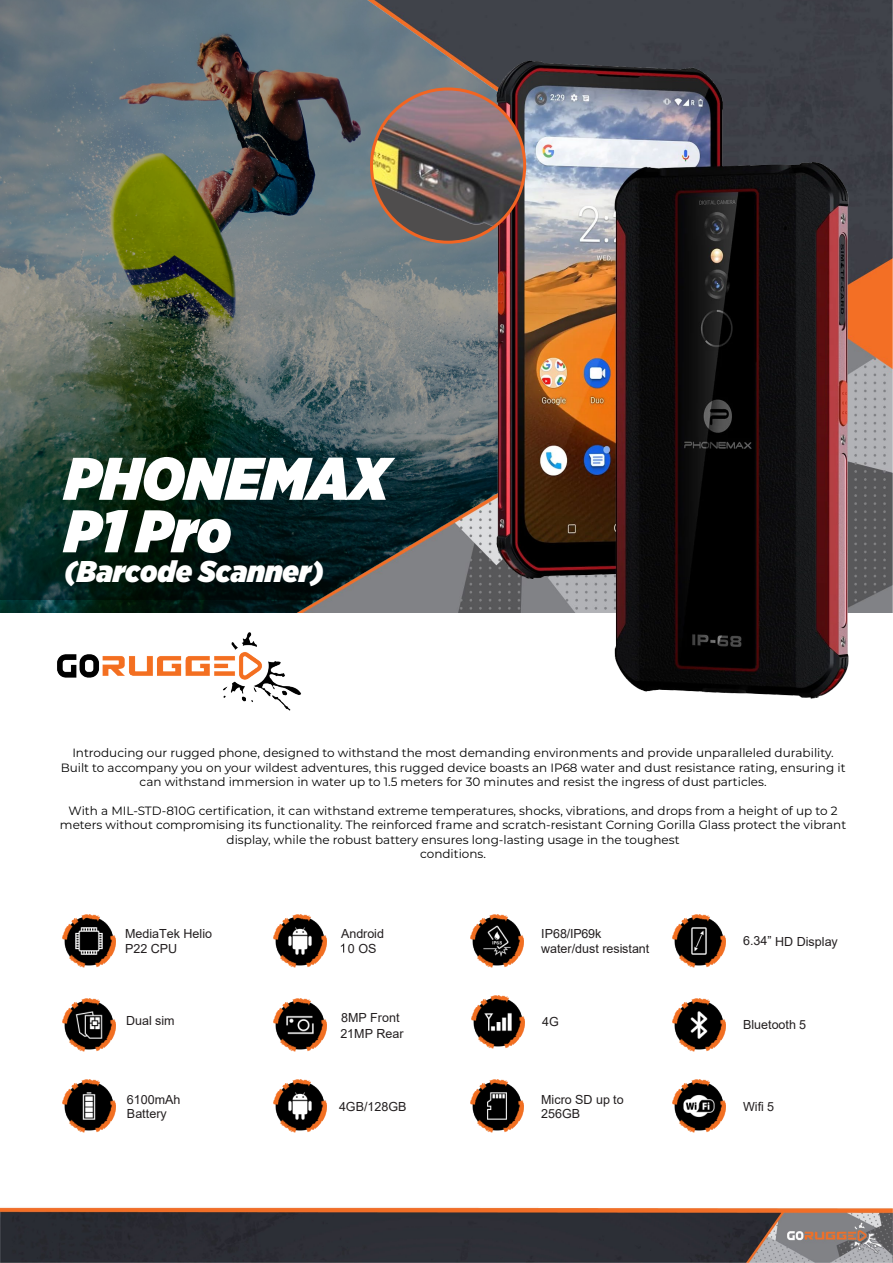
<style>
.page{position:relative;width:893px;height:1263px;background:#fff}
.page>*{position:absolute;margin:0;border:0;box-sizing:border-box;transform-origin:0 0}
.t1{font:italic 900 60px/52.5px "Gotham Narrow";color:#fff}
.t2{font:italic 900 30px "Gotham Narrow";color:#fff}
.t3{font:12.6px/14.4px "Arial";color:#231f20}
.t4{font:12px/14.4px "Montserrat";color:#000;text-align:center}
</style>
<div class="page">
<img style="left:0;top:1207px;width:893px;height:56px">
<svg style="left:0;top:0;width:210px;height:599px;background:#4a5c4e"></svg>
<img style="left:210px;top:0;width:683px;height:612px">
<img style="left:57px;top:632px;width:244px;height:79px">
<svg style="left:341px;top:943px;width:3px;height:9px"></svg>
<img style="left:62px;top:914px;width:54px;height:53px">
<img style="left:273px;top:914px;width:54px;height:53px">
<img style="left:470px;top:914px;width:54px;height:53px">
<img style="left:672px;top:914px;width:54px;height:53px">
<img style="left:62px;top:998px;width:54px;height:53px">
<img style="left:273px;top:998px;width:54px;height:53px">
<img style="left:672px;top:998px;width:54px;height:53px">
<img style="left:62px;top:1080px;width:54px;height:53px">
<img style="left:273px;top:1080px;width:54px;height:53px">
<img style="left:470px;top:1080px;width:54px;height:53px">
<img style="left:672px;top:1080px;width:54px;height:53px">
<img style="left:475px;top:31px;width:398px;height:668px">
<img style="left:471px;top:995px;width:54px;height:53px">
<svg style="left:371px;top:89px;width:154px;height:153px;background:#6c5d5d"></svg>
<img style="left:371px;top:89px;width:154px;height:153px;border-radius:77px">
<div style="left:370px;top:87px;width:156px;height:157px;border:3px solid #f26522;border-radius:50%"></div>
<h1 class="t1" style="left:65px;top:451px;width:325px">PHONEMAX<br>P1 Pro</h1>
<h2 class="t2" style="left:65px;top:551px;width:260px">(Barcode Scanner)</h2>
<p class="t4" style="left:61px;top:745px;width:786px">Introducing our rugged phone, designed to withstand the most demanding environments and provide unparalleled durability.<br>Built to accompany you on your wildest adventures, this rugged device boasts an IP68 water and dust resistance rating, ensuring it can withstand immersion in water up to 1.5 meters for 30 minutes and resist the ingress of dust particles.</p>
<p class="t4" style="left:60px;top:803px;width:788px">With a MIL-STD-810G certification, it can withstand extreme temperatures, shocks, vibrations, and drops from a height of up to 2 meters without compromising its functionality. The reinforced frame and scratch-resistant Corning Gorilla Glass protect the vibrant display, while the robust battery ensures long-lasting usage in the toughest<br>conditions.</p>
<p class="t3" style="left:125px;top:926px;width:89px;line-height:15px">MediaTek Helio<br>P22 CPU</p>
<p class="t3" style="left:341px;top:926px;width:45px;text-align:center">Android<br>0 OS</p>
<p class="t3" style="left:541px;top:926px;width:110px">IP68/IP69k water/dust resistant</p>
<p class="t3" style="left:743px;top:934px;width:96px">6.34” HD Display</p>
<p class="t3" style="left:126px;top:1013px;width:50px">Dual sim</p>
<p class="t3" style="left:341px;top:1010px;width:60px">8MP Front</p>
<p class="t3" style="left:340px;top:1026px;width:65px">21MP Rear</p>
<p class="t3" style="left:542px;top:1014px;width:18px">4G</p>
<p class="t3" style="left:743px;top:1017px;width:64px">Bluetooth 5</p>
<p class="t3" style="left:127px;top:1092px;width:55px">6100mAh<br>Battery</p>
<p class="t3" style="left:339px;top:1099px;width:69px">4GB/128GB</p>
<p class="t3" style="left:541px;top:1092px;width:84px">Micro SD up to<br>256GB</p>
<p class="t3" style="left:743px;top:1099px;width:33px">Wifi 5</p>
</div>
